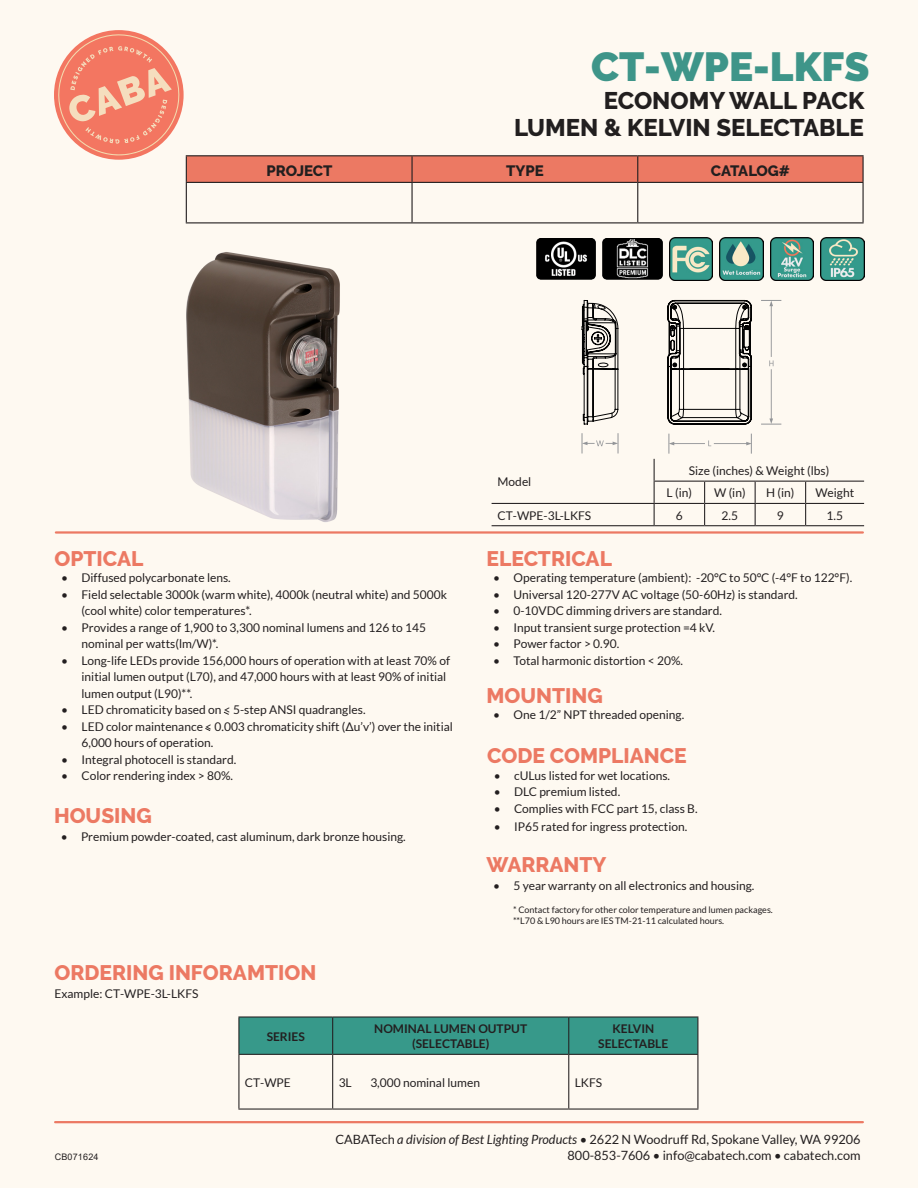
<style>
.page{position:relative;width:918px;height:1188px;background:#fef9f1}
.page>*{position:absolute;margin:0;border:0;box-sizing:border-box;transform-origin:0 0}
.t1{font:900 40.5px "Raleway";color:#3e9589}
.t2{font:800 24px/27px "Raleway";color:#221f1f;text-align:right}
.t3{font:800 21px "Raleway";color:#ec7963}
.t4{font:800 15px "Raleway";color:#221f1f}
.t5{font:800 15px "Raleway";letter-spacing:-.03em;color:#221f1f}
.t6{font:12.75px "Lato";color:#231f20}
.t7{font:12px/16.5px "Lato";color:#231f20}
.t8{font:700 12px "Lato";color:#231f20}
.t9{font:9px "Lato";color:#231f20}
.t10{font:9px "Arial";letter-spacing:.02em;color:#231f20}
.s1{font-style:italic}
</style>
<div class="page">
<hr style="left:55px;top:1121px;width:808px;height:2px;background:#ec7963">
<hr style="left:56px;top:531px;width:807px;height:3px;background:#ec7963">
<hr style="left:638px;top:155px;width:226px;height:1px;background:#231f20">
<svg style="left:56px;top:33px;width:807px;height:149px"></svg>
<hr style="left:862px;top:156px;width:2px;height:26px;background:#231f20">
<hr style="left:186px;top:182px;width:226px;height:1px;background:#231f20">
<hr style="left:186px;top:183px;width:1px;height:39px;background:#231f20">
<hr style="left:412px;top:182px;width:226px;height:1px;background:#231f20">
<hr style="left:411px;top:183px;width:2px;height:39px;background:#231f20">
<hr style="left:638px;top:182px;width:226px;height:1px;background:#231f20">
<hr style="left:637px;top:183px;width:1px;height:39px;background:#231f20">
<hr style="left:862px;top:183px;width:2px;height:39px;background:#231f20">
<hr style="left:186px;top:222px;width:226px;height:1px;background:#231f20">
<hr style="left:412px;top:222px;width:226px;height:1px;background:#231f20">
<hr style="left:638px;top:222px;width:226px;height:1px;background:#231f20">
<div style="left:239px;top:1018px;width:458px;height:36px;background:#37998a"></div>
<hr style="left:238px;top:1016px;width:95px;height:2px;background:#231f20">
<hr style="left:238px;top:1018px;width:1px;height:36px;background:#231f20">
<hr style="left:333px;top:1016px;width:236px;height:2px;background:#231f20">
<hr style="left:332px;top:1018px;width:1px;height:36px;background:#231f20">
<hr style="left:569px;top:1016px;width:129px;height:2px;background:#231f20">
<hr style="left:568px;top:1018px;width:1px;height:36px;background:#231f20">
<hr style="left:697px;top:1018px;width:1px;height:36px;background:#231f20">
<hr style="left:238px;top:1054px;width:95px;height:1px;background:#231f20">
<hr style="left:238px;top:1055px;width:1px;height:54px;background:#231f20">
<hr style="left:333px;top:1054px;width:236px;height:1px;background:#231f20">
<hr style="left:332px;top:1055px;width:1px;height:54px;background:#231f20">
<hr style="left:569px;top:1054px;width:129px;height:1px;background:#231f20">
<hr style="left:568px;top:1055px;width:1px;height:54px;background:#231f20">
<hr style="left:697px;top:1055px;width:1px;height:54px;background:#231f20">
<hr style="left:238px;top:1109px;width:95px;height:1px;background:#231f20">
<hr style="left:333px;top:1109px;width:236px;height:1px;background:#231f20">
<hr style="left:569px;top:1109px;width:129px;height:1px;background:#231f20">
<hr style="left:654px;top:481px;width:51px;height:1px;background:#231f20">
<hr style="left:705px;top:481px;width:50px;height:1px;background:#231f20">
<hr style="left:755px;top:481px;width:51px;height:1px;background:#231f20">
<hr style="left:806px;top:481px;width:58px;height:1px;background:#231f20">
<hr style="left:492px;top:503px;width:162px;height:1px;background:#231f20">
<hr style="left:654px;top:503px;width:51px;height:1px;background:#231f20">
<svg style="left:654px;top:459px;width:1px;height:66px"></svg>
<hr style="left:705px;top:503px;width:50px;height:1px;background:#231f20">
<svg style="left:704px;top:482px;width:1px;height:43px"></svg>
<hr style="left:755px;top:503px;width:51px;height:1px;background:#231f20">
<svg style="left:755px;top:482px;width:1px;height:43px"></svg>
<hr style="left:806px;top:503px;width:58px;height:1px;background:#231f20">
<svg style="left:805px;top:482px;width:1px;height:43px"></svg>
<hr style="left:492px;top:525px;width:162px;height:1px;background:#231f20">
<hr style="left:654px;top:525px;width:51px;height:1px;background:#231f20">
<hr style="left:705px;top:525px;width:50px;height:1px;background:#231f20">
<hr style="left:755px;top:525px;width:51px;height:1px;background:#231f20">
<hr style="left:806px;top:525px;width:58px;height:1px;background:#231f20">
<svg style="left:223px;top:711px;width:6px;height:4px"></svg>
<img style="left:186px;top:252px;width:154px;height:270px">
<svg style="left:761px;top:300px;width:20px;height:125px"></svg>
<svg style="left:669px;top:434px;width:83px;height:20px"></svg>
<svg style="left:582px;top:433px;width:37px;height:20px"></svg>
<svg style="left:582px;top:300px;width:170px;height:125px"></svg>
<img style="left:669px;top:237px;width:44px;height:43px">
<img style="left:720px;top:237px;width:43px;height:43px">
<img style="left:770px;top:237px;width:44px;height:43px">
<img style="left:821px;top:237px;width:43px;height:43px">
<img style="left:603px;top:238px;width:59px;height:41px">
<img style="left:536px;top:238px;width:59px;height:41px">
<h1 class="t1" style="left:591px;top:44px;width:280px">CT-WPE-LKFS</h1>
<h2 class="t2" style="left:514px;top:87px;width:352px">ECONOMY WALL PACK<br>LUMEN &amp; KELVIN SELECTABLE</h2>
<p class="t4" style="left:266px;top:162px;width:67px">PROJECT</p>
<p class="t4" style="left:506px;top:162px;width:39px">TYPE</p>
<p class="t5" style="left:711px;top:162px;width:81px">CATALOG#</p>
<p class="t7" style="left:498px;top:474px;width:35px">Model</p>
<p class="t7" style="left:689px;top:462px;width:142px">Size (inches) &amp; Weight (lbs)</p>
<p class="t7" style="left:667px;top:485px;width:27px">L (in)</p>
<p class="t7" style="left:714px;top:485px;width:33px">W (in)</p>
<p class="t7" style="left:766px;top:485px;width:30px">H (in)</p>
<p class="t7" style="left:816px;top:485px;width:40px">Weight</p>
<p class="t3" style="left:55px;top:547px;width:90px">OPTICAL</p>
<p class="t7" style="left:61px;top:570px;width:171px">• Diffused polycarbonate lens.</p>
<p class="t7" style="left:82px;top:586px;width:367px;text-indent:-20px">• Field selectable 3000k (warm white), 4000k (neutral white) and 5000k (cool white) color temperatures*.</p>
<p class="t7" style="left:82px;top:619px;width:346px;text-indent:-20px">• Provides a range of 1,900 to 3,300 nominal lumens and 126 to 145 nominal per watts(lm/W)*.</p>
<p class="t7" style="left:82px;top:652px;width:370px;text-indent:-20px">• Long-life LEDs provide 156,000 hours of operation with at least 70% of initial lumen output (L70), and 47,000 hours with at least 90% of initial lumen output (L90)**.</p>
<p class="t7" style="left:61px;top:702px;width:306px">• LED chromaticity based on &lt; 5-step ANSI quadrangles.</p>
<p class="t7" style="left:82px;top:718px;width:373px;text-indent:-20px">• LED color maintenance &lt; 0.003 chromaticity shift (Δu’v’) over the initial<br>6,000 hours of operation.</p>
<p class="t7" style="left:61px;top:751px;width:176px">• Integral photocell is standard.</p>
<p class="t7" style="left:61px;top:768px;width:173px">• Color rendering index &gt; 80%.</p>
<p class="t3" style="left:54px;top:804px;width:99px">HOUSING</p>
<p class="t7" style="left:61px;top:829px;width:347px">• Premium powder-coated, cast aluminum, dark bronze housing.</p>
<p class="t7" style="left:498px;top:507px;width:95px">CT-WPE-3L-LKFS</p>
<p class="t7" style="left:676px;top:507px;width:8px">6</p>
<p class="t7" style="left:722px;top:507px;width:18px">2.5</p>
<p class="t7" style="left:777px;top:507px;width:8px">9</p>
<p class="t7" style="left:827px;top:507px;width:18px">1.5</p>
<p class="t3" style="left:487px;top:547px;width:127px">ELECTRICAL</p>
<p class="t7" style="left:493px;top:570px;width:361px">• Operating temperature (ambient): -20°C to 50°C (-4°F to 122°F).</p>
<p class="t7" style="left:493px;top:586px;width:306px">• Universal 120-277V AC voltage (50-60Hz) is standard.</p>
<p class="t7" style="left:493px;top:603px;width:230px">• 0-10VDC dimming drivers are standard.</p>
<p class="t7" style="left:493px;top:619px;width:223px">• Input transient surge protection =4 kV.</p>
<p class="t7" style="left:493px;top:636px;width:127px">• Power factor &gt; 0.90.</p>
<p class="t7" style="left:493px;top:652px;width:191px">• Total harmonic distortion &lt; 20%.</p>
<p class="t3" style="left:487px;top:683px;width:118px">MOUNTING</p>
<p class="t7" style="left:493px;top:707px;width:193px">• One 1/2” NPT threaded opening.</p>
<p class="t3" style="left:487px;top:744px;width:201px">CODE COMPLIANCE</p>
<p class="t7" style="left:494px;top:767px;width:178px">• cULus listed for wet locations.</p>
<p class="t7" style="left:494px;top:783px;width:128px">• DLC premium listed.</p>
<p class="t7" style="left:494px;top:801px;width:205px">• Complies with FCC part 15, class B.</p>
<p class="t7" style="left:494px;top:818px;width:195px">• IP65 rated for ingress protection.</p>
<p class="t3" style="left:487px;top:853px;width:121px">WARRANTY</p>
<p class="t7" style="left:493px;top:877px;width:263px">• 5 year warranty on all electronics and housing.</p>
<p class="t9" style="left:513px;top:905px;width:261px">* Contact factory for other color temperature and lumen packages.</p>
<p class="t9" style="left:513px;top:915px;width:213px">**L70 &amp; L90 hours are IES TM-21-11 calculated hours.</p>
<p class="t3" style="left:55px;top:961px;width:263px">ORDERING INFORAMTION</p>
<p class="t7" style="left:55px;top:985px;width:146px">Example: CT-WPE-3L-LKFS</p>
<p class="t8" style="left:267px;top:1030px;width:40px">SERIES</p>
<p class="t8" style="left:374px;top:1022px;width:154px">NOMINAL LUMEN OUTPUT</p>
<p class="t8" style="left:412px;top:1037px;width:79px">(SELECTABLE)</p>
<p class="t8" style="left:613px;top:1022px;width:43px">KELVIN</p>
<p class="t8" style="left:598px;top:1037px;width:72px">SELECTABLE</p>
<p class="t7" style="left:245px;top:1074px;width:47px">CT-WPE</p>
<p class="t7" style="left:339px;top:1074px;width:15px">3L</p>
<p class="t7" style="left:370px;top:1074px;width:111px">3,000 nominal lumen</p>
<p class="t7" style="left:575px;top:1074px;width:29px">LKFS</p>
<p class="t6" style="left:335px;top:1133px;width:527px">CABATech <span class="s1">a division of Best Lighting Products</span> • 2622 N Woodruff Rd, Spokane Valley, WA 99206</p>
<p class="t10" style="left:55px;top:1150px;width:45px">CB071624</p>
<p class="t6" style="left:568px;top:1148px;width:295px">800-853-7606 • info@cabatech.com • cabatech.com</p>
</div>
